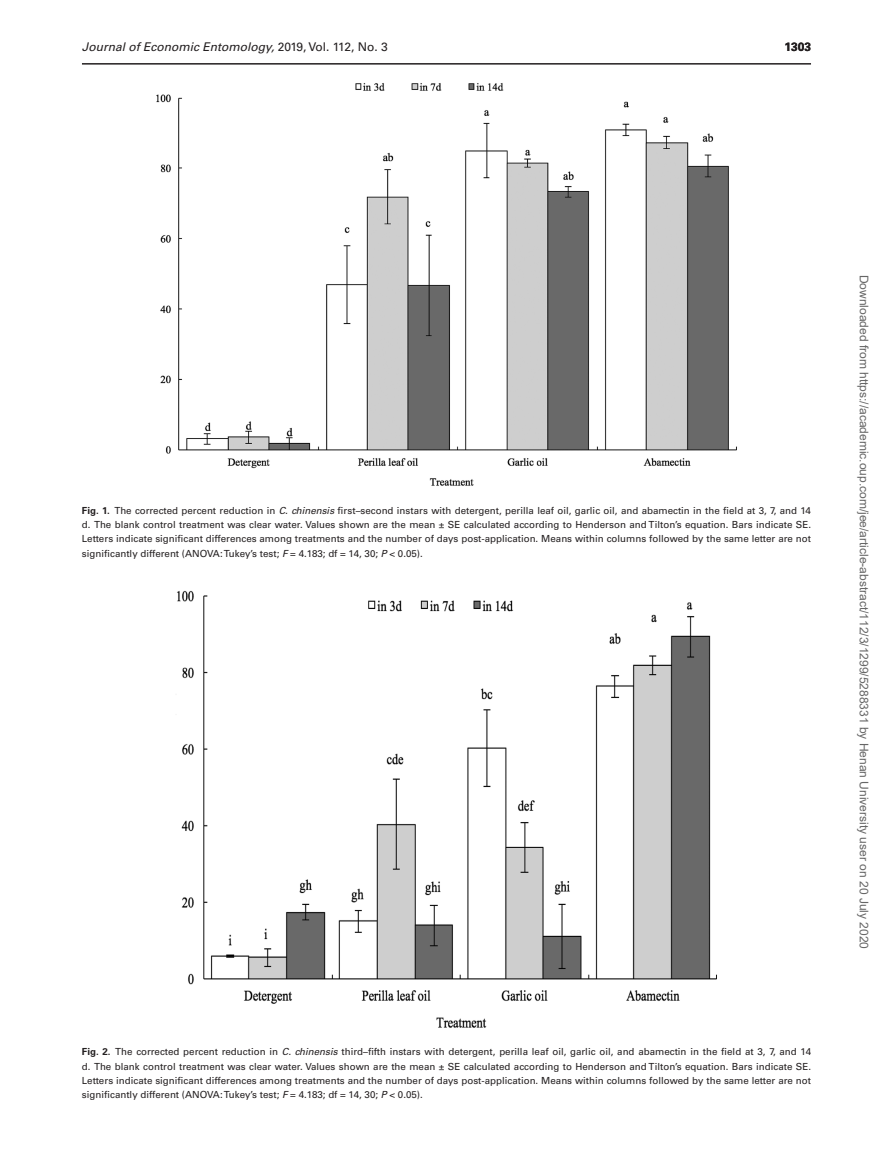
<style>
.page{position:relative;width:893px;height:1174px;background:#fff}
.page>*{position:absolute;margin:0;border:0;box-sizing:border-box;transform-origin:0 0}
.t1{font:12px "Arial";color:#666}
.t2{font:italic 12px "Univers LT Std";color:#231f20}
.t3{font:700 12px "Univers LT Std";color:#231f20}
.t4{font:9.75px/14.2px "Univers LT Std";color:#231f20;text-align:justify}
.s1{font-style:normal}
.s2{font-weight:700}
.s3{font-style:italic}
</style>
<div class="page">
<img style="left:156px;top:83px;width:581px;height:403px">
<img style="left:177px;top:590px;width:540px;height:438px">
<hr style="left:82px;top:63px;width:729px;height:2px;background:#231f20">
<p class="t2" style="left:82px;top:40px;width:307px">Journal of Economic Entomology, <span class="s1">2019, Vol. 112, No. 3</span></p>
<p class="t3" style="left:784px;top:40px;width:28px">1303</p>
<p class="t4" style="left:82px;top:503px;width:731px"><span class="s2">Fig. 1.</span> The corrected percent reduction in <span class="s3">C. chinensis</span> first–second instars with detergent, perilla leaf oil, garlic oil, and abamectin in the field at 3, 7, and 14 d. The blank control treatment was clear water. Values shown are the mean ± SE calculated according to Henderson and Tilton’s equation. Bars indicate SE.<br>Letters indicate significant differences among treatments and the number of days post-application. Means within columns followed by the same letter are not significantly different (ANOVA: Tukey’s test; <span class="s3">F</span> = 4.183; df = 14, 30; <span class="s3">P</span> &lt; 0.05).</p>
<p class="t4" style="left:82px;top:1044px;width:731px"><span class="s2">Fig. 2.</span> The corrected percent reduction in <span class="s3">C. chinensis</span> third–fifth instars with detergent, perilla leaf oil, garlic oil, and abamectin in the field at 3, 7, and 14 d. The blank control treatment was clear water. Values shown are the mean ± SE calculated according to Henderson and Tilton’s equation. Bars indicate SE.<br>Letters indicate significant differences among treatments and the number of days post-application. Means within columns followed by the same letter are not significantly different (ANOVA: Tukey’s test; <span class="s3">F</span> = 4.183; df = 14, 30; <span class="s3">P</span> &lt; 0.05).</p>
<p class="t1" style="left:868px;top:275px;width:675px;rotate:90deg">Downloaded from https://academic.oup.com/jee/article-abstract/112/3/1299/5288331 by Henan University user on 20 July 2020</p>
</div>
